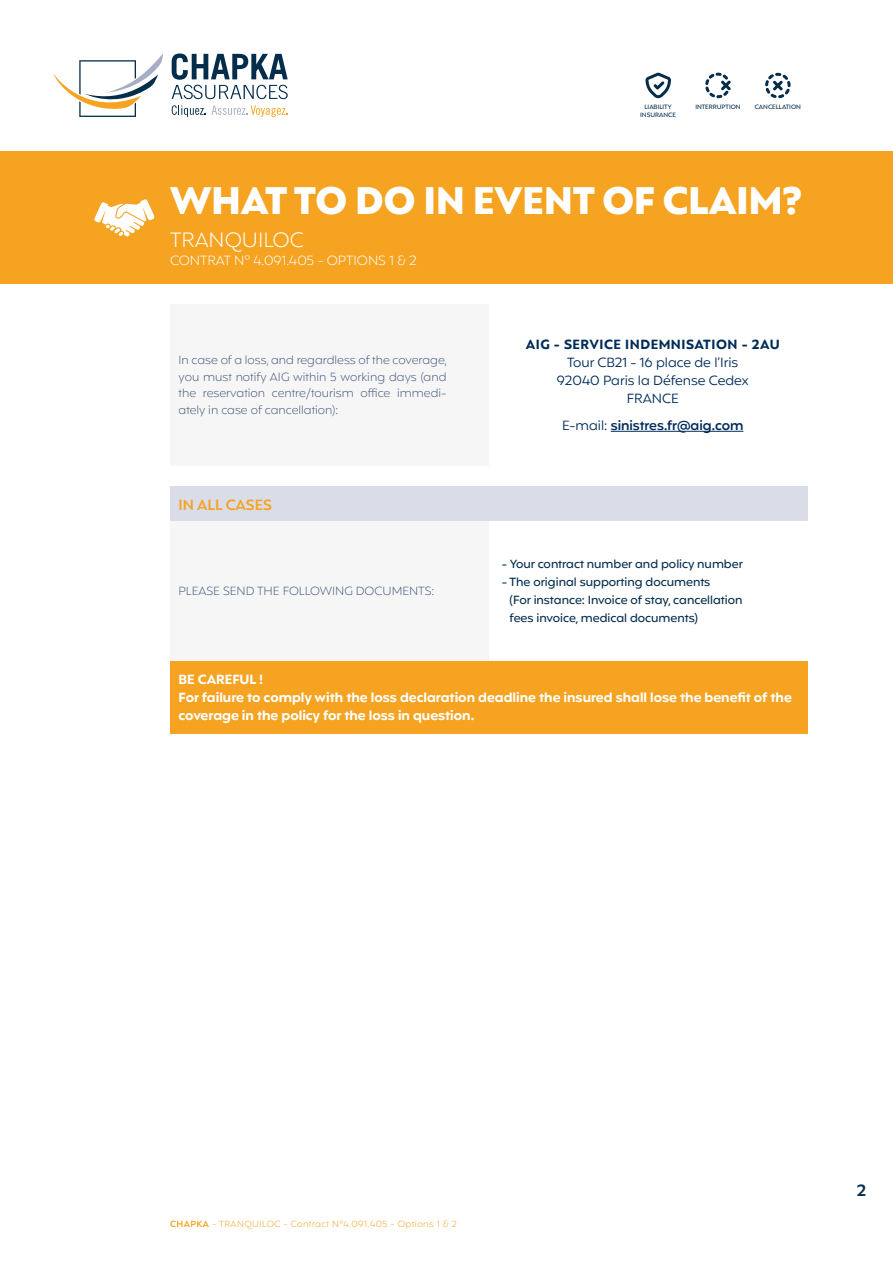
<style>
.page{position:relative;width:893px;height:1263px;background:#fff}
.page>*{position:absolute;margin:0;border:0;box-sizing:border-box;transform-origin:0 0}
.t1{font:900 39px "Mangueira Alt";color:#fff}
.t2{font:300 21px "Mangueira Alt";color:#fff}
.t3{font:600 16.5px "Mangueira Alt";color:#042d4c}
.t4{font:600 15px "Mangueira Alt";color:#f5a321}
.t5{font:700 13.5px/18px "Mangueira Alt";color:#fff}
.t6{font:13.5px/18px "Mangueira Alt";color:#002c5a;text-align:center}
.t7{font:300 13.5px "Mangueira Alt";color:#fff}
.t8{font:700 13.5px "Mangueira Alt";letter-spacing:.04em;color:#002c5a}
.t9{font:600 13.5px "Mangueira Alt";color:#002c5a}
.t10{font:300 12px/16.5px "Mangueira Alt";color:#475e7d;text-align:justify}
.t11{font:500 12px/18px "Mangueira Alt";color:#042d4c}
.t12{font:300 9px "Mangueira Alt";letter-spacing:.05em;color:#f5a321}
.t13{font:500 6.3px/7.6px "Mangueira Alt";color:#042d4c;text-align:center}
.s1{font-weight:400}
.s2{font-weight:600}
</style>
<div class="page">
<div style="left:0;top:152px;width:893px;height:132px;background:#f5a321"></div>
<div style="left:170px;top:487px;width:638px;height:34px;background:#dadde7"></div>
<div style="left:170px;top:661px;width:638px;height:72px;background:#f5a321"></div>
<hr style="left:611px;top:431px;width:132px;height:1px;background:#002c5a">
<svg style="left:645px;top:73px;width:26px;height:25px"></svg>
<svg style="left:765px;top:73px;width:26px;height:25px"></svg>
<svg style="left:705px;top:73px;width:26px;height:25px"></svg>
<svg style="left:52px;top:54px;width:111px;height:63px"></svg>
<svg style="left:172px;top:105px;width:34px;height:12px"></svg>
<svg style="left:212px;top:105px;width:76px;height:12px"></svg>
<svg style="left:172px;top:53px;width:116px;height:46px"></svg>
<svg style="left:94px;top:199px;width:61px;height:37px"></svg>
<p class="t13" style="left:640px;top:103px;width:37px">LIABILITY<br>INSURANCE</p>
<p class="t13" style="left:695px;top:103px;width:47px">INTERRUPTION</p>
<p class="t13" style="left:755px;top:103px;width:48px">CANCELLATION</p>
<h1 class="t1" style="left:170px;top:175px;width:634px">WHAT TO DO IN EVENT OF CLAIM?</h1>
<h2 class="t2" style="left:170px;top:225px;width:135px">TRANQUILOC</h2>
<p class="t7" style="left:170px;top:251px;width:248px">CONTRAT N° 4.091.405 - OPTIONS 1 &amp; 2</p>
<p class="t10" style="left:179px;top:353px;width:270px">In case of a loss, and regardless of the coverage, you must notify AIG within 5 working days (and the reservation centre/tourism office immedi&shy;ately in case of cancellation):</p>
<p class="t4" style="left:179px;top:494px;width:95px">IN ALL CASES</p>
<p class="t10" style="left:179px;top:584px;width:257px">PLEASE SEND THE FOLLOWING DOCUMENTS:</p>
<p class="t8" style="left:526px;top:336px;width:255px">AIG - SERVICE INDEMNISATION - 2AU</p>
<p class="t6" style="left:557px;top:355px;width:193px">Tour CB21 - 16 place de l’Iris<br>92040 Paris la Défense Cedex<br>FRANCE</p>
<p class="t9" style="left:562px;top:416px;width:183px"><span class="s1">E-mail:</span> sinistres.fr@aig.com</p>
<p class="t11" style="left:502px;top:556px;width:243px">- Your contract number and policy number</p>
<p class="t11" style="left:510px;top:574px;width:234px;text-indent:-8px">- The original supporting documents<br>(For instance: Invoice of stay, cancellation fees invoice, medical documents)</p>
<p class="t5" style="left:179px;top:672px;width:615px">BE CAREFUL !<br>For failure to comply with the loss declaration deadline the insured shall lose the benefit of the coverage in the policy for the loss in question.</p>
<p class="t12" style="left:170px;top:1218px;width:288px"><span class="s2">CHAPKA</span> - TRANQUILOC - Contract N°4.091.405 - Options 1 &amp; 2</p>
<h3 class="t3" style="left:857px;top:1179px;width:11px">2</h3>
</div>
